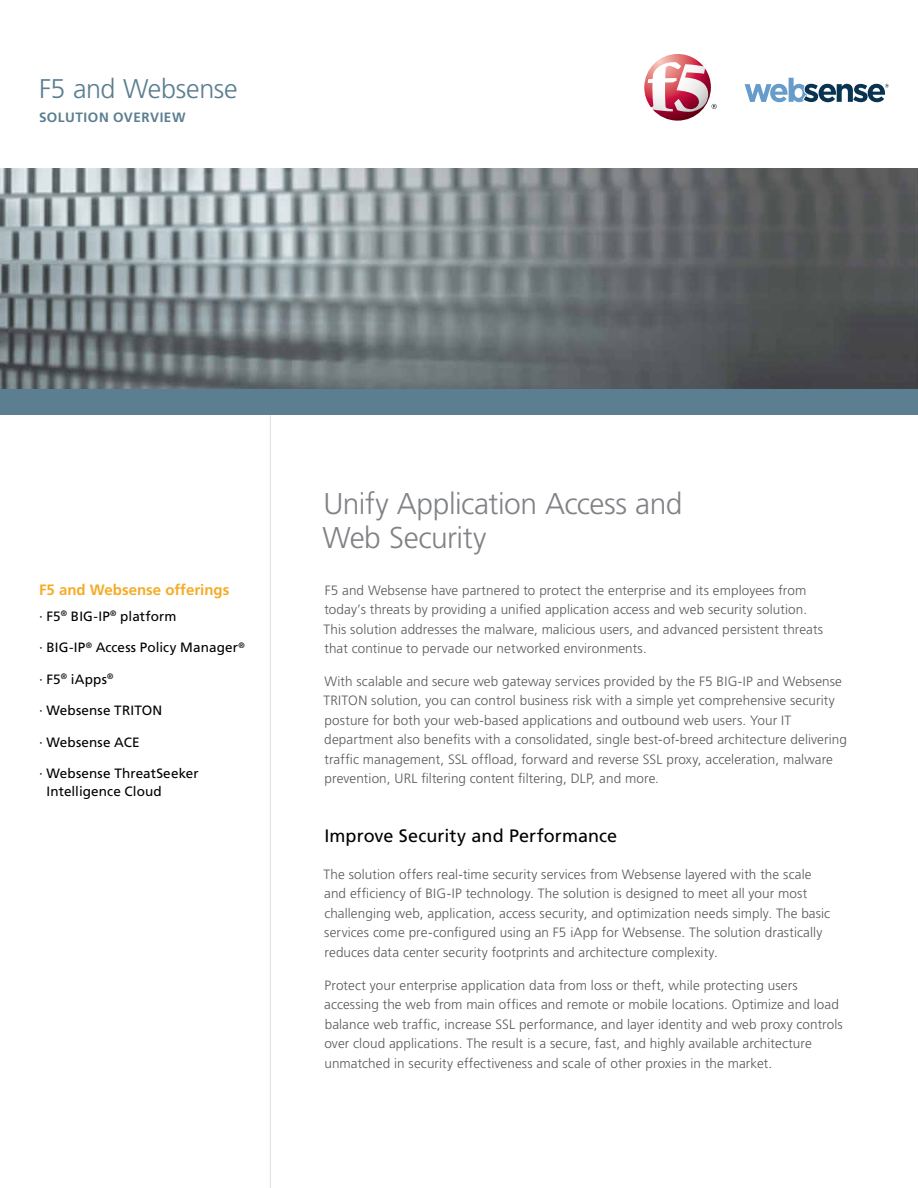
<style>
.page{position:relative;width:918px;height:1188px;background:#fff}
.page>*{position:absolute;margin:0;border:0;box-sizing:border-box;transform-origin:0 0}
.t1{font:300 30px/34.5px "Frutiger LT Std";letter-spacing:-.015em;color:#808285}
.t2{font:300 27px "Frutiger LT Std";letter-spacing:-.015em;color:#5b7e91}
.t3{font:18px "Frutiger LT Std";letter-spacing:.005em;color:#000}
.t4{font:700 15px "Frutiger LT Std";color:#f5ac28}
.t5{font:300 13.5px/19.5px "Frutiger LT Std";letter-spacing:.01em;color:#58595b}
.t6{font:13.5px/18px "Frutiger";letter-spacing:.01em;color:#000}
.t7{font:700 13.5px "Frutiger LT Std";letter-spacing:.04em;color:#5b7e91}
</style>
<div class="page">
<hr style="left:270px;top:389px;width:1px;height:799px;background:#dcddde">
<div style="left:0;top:389px;width:918px;height:25px;background:#5b7e91"></div>
<svg style="left:644px;top:54px;width:73px;height:67px"></svg>
<svg style="left:745px;top:78px;width:144px;height:24px"></svg>
<img style="left:0;top:168px;width:918px;height:221px">
<h2 class="t2" style="left:39px;top:74px;width:200px">F5 and Websense</h2>
<p class="t7" style="left:39px;top:109px;width:148px">solution overview</p>
<p class="t4" style="left:39px;top:581px;width:192px">F5 and Websense offerings</p>
<p class="t6" style="left:39px;top:607px;width:139px">· F5<sup>®</sup> BIG-IP<sup>®</sup> platform</p>
<p class="t6" style="left:39px;top:639px;width:207px">· BIG-IP<sup>®</sup> Access Policy Manager<sup>®</sup></p>
<p class="t6" style="left:39px;top:670px;width:76px">· F5<sup>®</sup> iApps<sup>®</sup></p>
<p class="t6" style="left:39px;top:702px;width:125px">· Websense TRITON</p>
<p class="t6" style="left:39px;top:733px;width:102px">· Websense ACE</p>
<p class="t6" style="left:47px;top:765px;width:154px;text-indent:-8px">· Websense ThreatSeeker<br>Intelligence Cloud</p>
<h1 class="t1" style="left:322px;top:487px;width:362px">Unify Application Access and<br>Web Security</h1>
<p class="t5" style="left:324px;top:581px;width:501px">F5 and Websense have partnered to protect the enterprise and its employees from today’s threats by providing a unified application access and web security solution.<br>This solution addresses the malware, malicious users, and advanced persistent threats that continue to pervade our networked environments.</p>
<p class="t5" style="left:324px;top:672px;width:525px">With scalable and secure web gateway services provided by the F5 BIG-IP and Websense TRITON solution, you can control business risk with a simple yet comprehensive security posture for both your web-based applications and outbound web users. Your IT department also benefits with a consolidated, single best-of-breed architecture delivering traffic management, SSL offload, forward and reverse SSL proxy, acceleration, malware prevention, URL filtering content filtering, DLP, and more.</p>
<h3 class="t3" style="left:324px;top:825px;width:294px">Improve Security and Performance</h3>
<p class="t5" style="left:324px;top:865px;width:508px">The solution offers real-time security services from Websense layered with the scale and efficiency of BIG-IP technology. The solution is designed to meet all your most challenging web, application, access security, and optimization needs simply. The basic services come pre-configured using an F5 iApp for Websense. The solution drastically reduces data center security footprints and architecture complexity.</p>
<p class="t5" style="left:324px;top:975px;width:520px">Protect your enterprise application data from loss or theft, while protecting users accessing the web from main offices and remote or mobile locations. Optimize and load balance web traffic, increase SSL performance, and layer identity and web proxy controls over cloud applications. The result is a secure, fast, and highly available architecture unmatched in security effectiveness and scale of other proxies in the market.</p>
</div>
